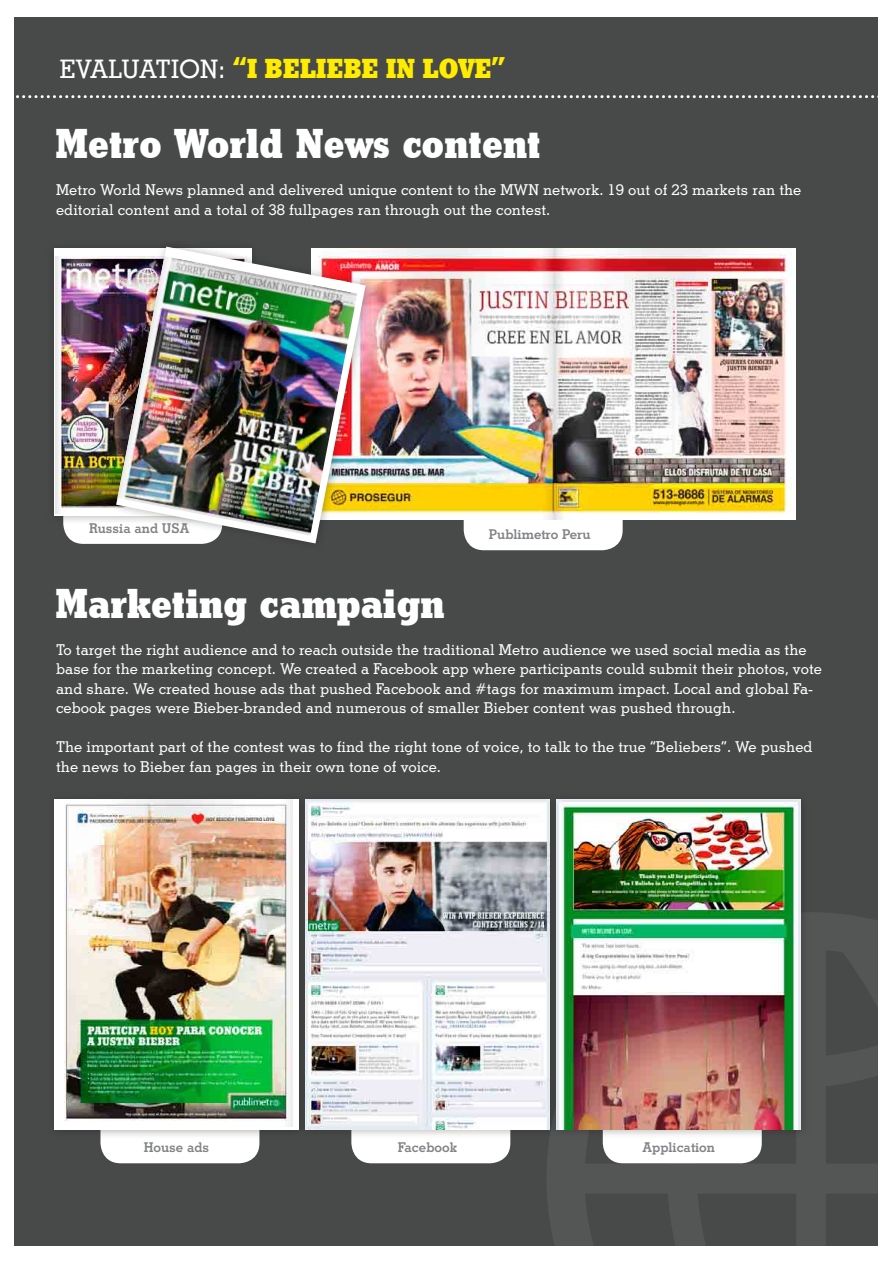
<style>
.page{position:relative;width:893px;height:1263px;background:#fff}
.page>*{position:absolute;margin:0;border:0;box-sizing:border-box;transform-origin:0 0}
.t1{font:800 40.5px "Stymie BT";color:#fff}
.t2{font:900 28.5px "Stymie T";color:#ffec00}
.t3{font:500 15px/19.5px "Stymie BT";color:#fff}
.t4{font:700 13.5px "Stymie BT";color:#818386}
.s1{font-family:"Stymie BT";font-weight:500;font-size:25.5px;color:#fff}
</style>
<div class="page">
<div style="left:15px;top:17px;width:863px;height:1229px;background:#484a4a"></div>
<svg style="left:547px;top:913px;width:331px;height:333px;fill:#545656"></svg>
<div style="left:464px;top:497px;width:159px;height:53px;background:#fff;border-radius:20px"></div>
<img style="left:375px;top:249px;width:421px;height:270px">
<svg style="left:14px;top:95px;width:864px;height:3px"></svg>
<div style="left:63px;top:491px;width:159px;height:53px;background:#fff;border-radius:20px"></div>
<div style="left:46px;top:241px;width:215px;height:284px;background:#15130b;opacity:.3"></div>
<img style="left:55px;top:256px;width:54px;height:258px">
<div style="left:109px;top:240px;width:266px;height:312px;background:#15130b;opacity:.3"></div>
<img style="left:116px;top:247px;width:250px;height:296px">
<img style="left:117px;top:256px;width:240px;height:279px">
<div style="left:100px;top:1110px;width:159px;height:53px;background:#fff;border-radius:20px"></div>
<div style="left:46px;top:791px;width:262px;height:348px;background:#15130b;opacity:.3"></div>
<svg style="left:54px;top:799px;width:243px;height:331px;fill:#fff"></svg>
<img style="left:54px;top:799px;width:238px;height:328px">
<div style="left:351px;top:1110px;width:159px;height:53px;background:#fff;border-radius:20px"></div>
<div style="left:603px;top:1110px;width:159px;height:53px;background:#fff;border-radius:20px"></div>
<div style="left:549px;top:791px;width:261px;height:348px;background:#15130b;opacity:.3"></div>
<img style="left:559px;top:799px;width:242px;height:330px">
<div style="left:297px;top:791px;width:262px;height:348px;background:#15130b;opacity:.3"></div>
<img style="left:305px;top:799px;width:244px;height:330px">
<h2 class="t2" style="left:60px;top:52px;width:447px"><span class="s1">Evaluation:</span> “I BELIEBE IN LOVE”</h2>
<h1 class="t1" style="left:55px;top:119px;width:487px">Metro World News content</h1>
<p class="t3" style="left:56px;top:180px;width:747px">Metro World News planned and delivered unique content to the MWN network. 19 out of 23 markets ran the editorial content and a total of 38 fullpages ran through out the contest.</p>
<p class="t4" style="left:89px;top:520px;width:102px">Russia and USA</p>
<p class="t4" style="left:489px;top:526px;width:103px">Publimetro Peru</p>
<h1 class="t1" style="left:55px;top:579px;width:391px">Marketing campaign</h1>
<p class="t3" style="left:56px;top:640px;width:767px">To target the right audience and to reach outside the traditional Metro audience we used social media as the base for the marketing concept. We created a Facebook app where participants could submit their photos, vote and share. We created house ads that pushed Facebook and #tags for maximum impact. Local and global Fa&shy;cebook pages were Bieber-branded and numerous of smaller Bieber content was pushed through.</p>
<p class="t3" style="left:56px;top:737px;width:758px">The important part of the contest was to find the right tone of voice, to talk to the true “Beliebers”. We pushed the news to Bieber fan pages in their own tone of voice.</p>
<p class="t4" style="left:144px;top:1139px;width:67px">House ads</p>
<p class="t4" style="left:398px;top:1139px;width:61px">Facebook</p>
<p class="t4" style="left:642px;top:1139px;width:74px">Application</p>
</div>
